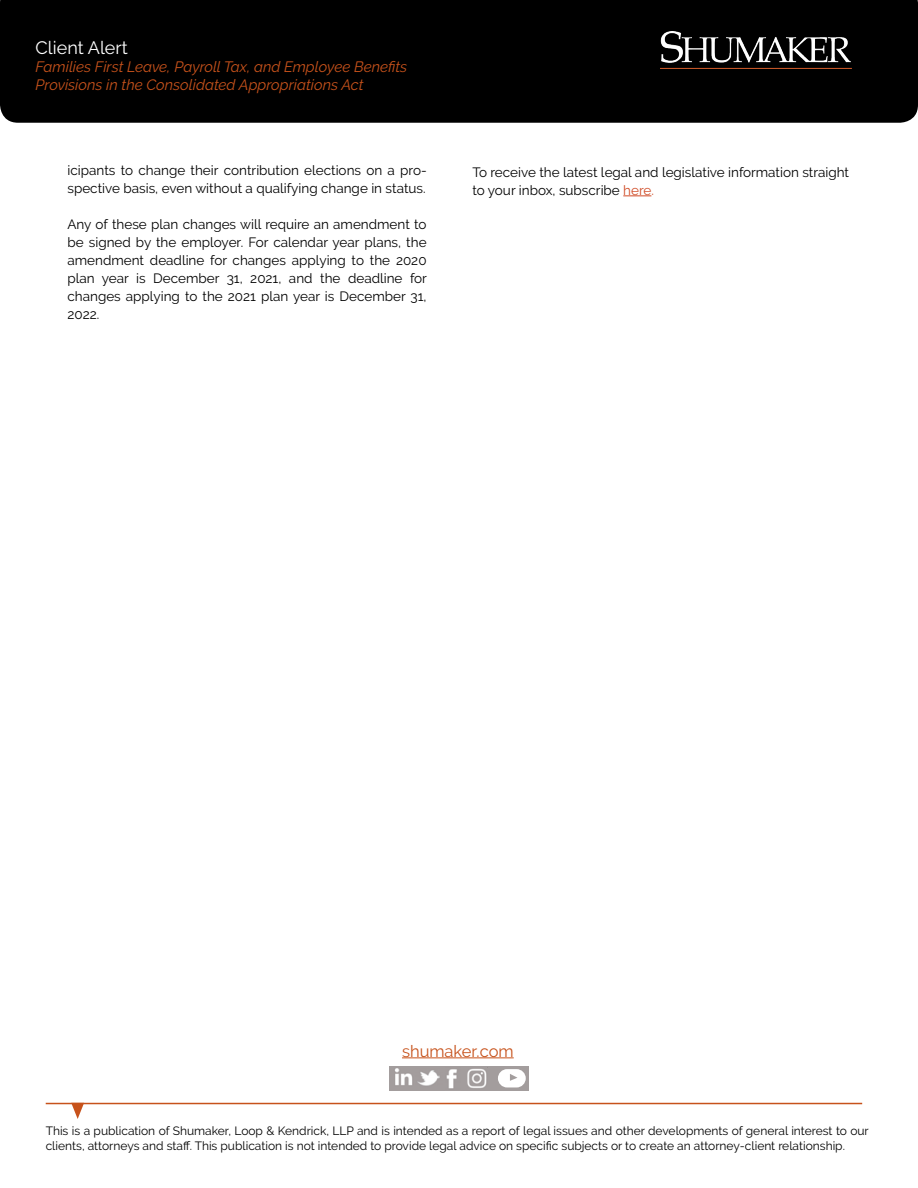
<style>
.page{position:relative;width:918px;height:1188px;background:#fff}
.page>*{position:absolute;margin:0;border:0;box-sizing:border-box;transform-origin:0 0}
.t1{font:18px "Raleway";color:#fff}
.t2{font:16.5px "Raleway";color:#c7521b}
.t3{font:italic 15px/18px "Raleway";color:#c7521b}
.t4{font:13.5px/18px "Raleway";color:#000}
.t5{font:12px/15px "Raleway";color:#000}
.s1{color:#d04c27}
</style>
<div class="page">
<div style="left:0;top:0;width:918px;height:123px;background:#000"></div>
<img style="left:661px;top:31px;width:195px;height:38px">
<svg style="left:623px;top:196px;width:28px;height:1px"></svg>
<hr style="left:46px;top:1103px;width:816px;height:1px;background:#c7521b">
<svg style="left:71px;top:1104px;width:13px;height:15px"></svg>
<hr style="left:402px;top:1057px;width:112px;height:1px;background:#c7521b">
<div style="left:389px;top:1066px;width:140px;height:24px;background:#a39d9d"></div>
<img style="left:395px;top:1068px;width:18px;height:18px">
<img style="left:417px;top:1070px;width:23px;height:16px">
<img style="left:446px;top:1069px;width:11px;height:20px">
<div style="left:498px;top:1069px;width:28px;height:18px;background:#fff;border-radius:9px"></div>
<svg style="left:510px;top:1074px;width:8px;height:7px"></svg>
<img style="left:467px;top:1068px;width:20px;height:20px">
<p class="t1" style="left:36px;top:37px;width:94px">Client Alert</p>
<p class="t3" style="left:36px;top:57px;width:373px">Families First Leave, Payroll Tax, and Employee Benefits<br>Provisions in the Consolidated Appropriations Act</p>
<p class="t4" style="left:67px;top:161px;width:361px">icipants to change their contribution elections on a pro&shy;spective basis, even without a qualifying change in status.</p>
<p class="t4" style="left:67px;top:215px;width:361px;text-align:justify">Any of these plan changes will require an amendment to be signed by the employer. For calendar year plans, the amendment deadline for changes applying to the 2020 plan year is December 31, 2021, and the deadline for changes applying to the 2021 plan year is December 31, 2022.</p>
<p class="t4" style="left:472px;top:163px;width:378px">To receive the latest legal and legislative information straight</p>
<p class="t4" style="left:472px;top:181px;width:183px">to your inbox, subscribe <span class="s1">here.</span></p>
<p class="t2" style="left:402px;top:1041px;width:113px">shumaker.com</p>
<p class="t5" style="left:46px;top:1123px;width:825px">This is a publication of Shumaker, Loop &amp; Kendrick, LLP and is intended as a report of legal issues and other developments of general interest to our clients, attorneys and staff. This publication is not intended to provide legal advice on specific subjects or to create an attorney-client relationship.</p>
</div>
